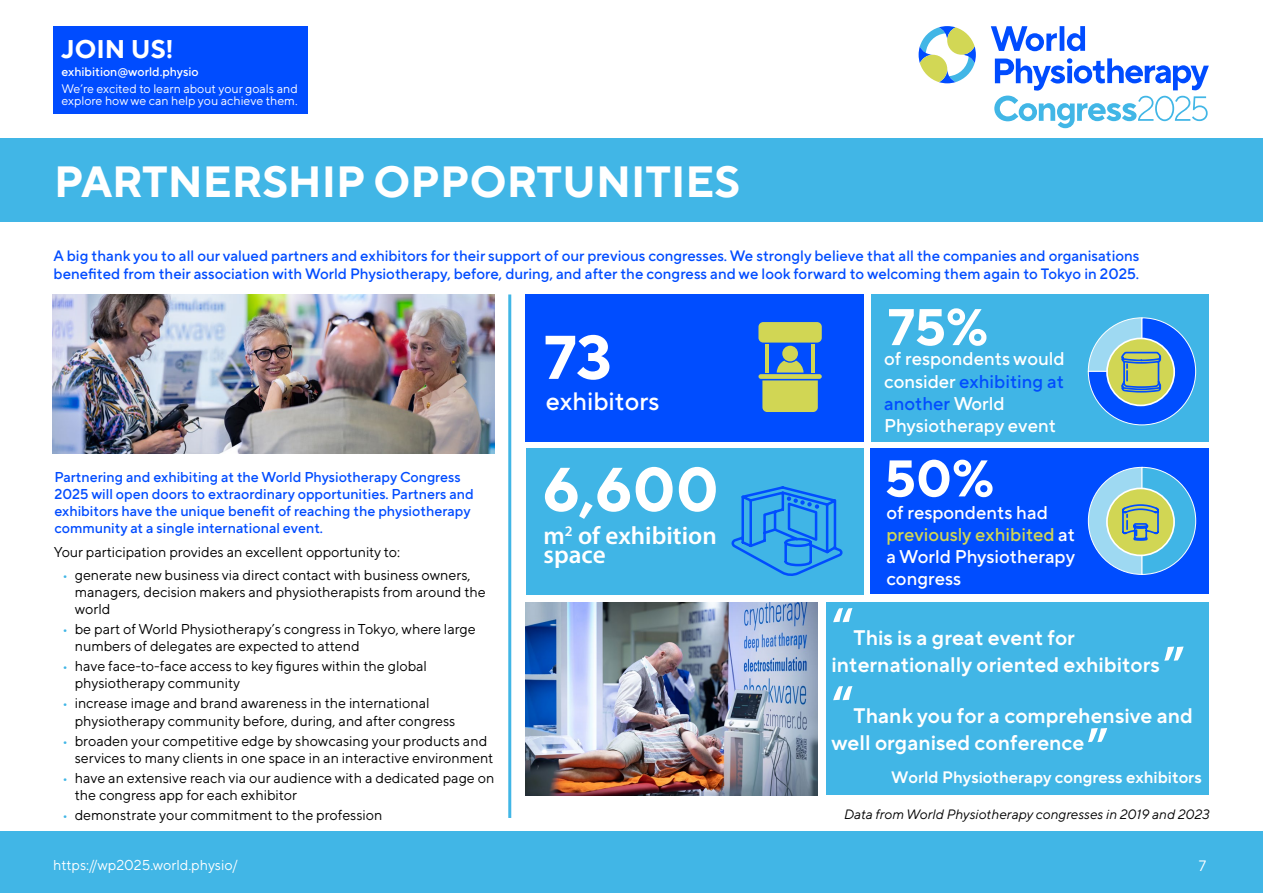
<style>
.page{position:relative;width:1263px;height:893px;background:#fff}
.page>*{position:absolute;margin:0;border:0;box-sizing:border-box;transform-origin:0 0}
.t1{font:700 61.5px "TT Norms Pro";color:#fff}
.t2{font:600 54px "Myriad Pro";color:#fff}
.t3{font:700 51.45px "TT Norms Pro";color:#fff}
.t4{font:700 43.5px "TT Norms Pro";color:#fff}
.t5{font:700 25.5px "TT Norms Pro";color:#fff}
.t6{font:600 25.05px/18.6px "Myriad Pro";color:#fff}
.t7{font:500 25.05px "TT Norms Pro";color:#fff}
.t8{font:600 21px/27px "TT Norms Pro";color:#fff}
.t9{font:500 18.45px/22px "TT Norms Pro";color:#fff}
.t10{font:600 16.5px "TT Norms Pro";color:#fff}
.t11{font:500 15px/18px "TT Norms Pro";color:#004cff}
.t12{font:15px "TT Norms Pro";color:#fff}
.t13{font:14.25px/17.1px "TT Norms Pro";color:#000}
.t14{font:500 14.25px/17.1px "TT Norms Pro";color:#004cff}
.t15{font:14.25px "TT Norms Pro";color:#fff}
.t16{font:italic 13.5px "TT Norms Pro";color:#000}
.t17{font:12.3px/12px "TT Norms Pro";color:#fff}
.t18{font:500 12.3px "TT Norms Pro";color:#fff}
.s1{color:#004dff}
.s2{color:#41b6e6}
.s3{color:#d1d654}
</style>
<div class="page">
<div style="left:0;top:831px;width:1263px;height:62px;background:#41b6e6"></div>
<div style="left:0;top:138px;width:1263px;height:83px;background:#41b6e6"></div>
<div style="left:53px;top:26px;width:254px;height:87px;background:#004cff"></div>
<svg style="left:991px;top:26px;width:66px;height:25px"></svg>
<div style="left:1059px;top:26px;width:5px;height:25px;background:#004cff"></div>
<svg style="left:1067px;top:26px;width:18px;height:25px"></svg>
<svg style="left:918px;top:26px;width:58px;height:57px"></svg>
<svg style="left:994px;top:58px;width:215px;height:70px"></svg>
<img style="left:526px;top:602px;width:291px;height:194px">
<div style="left:826px;top:602px;width:383px;height:193px;background:#41b6e6"></div>
<hr style="left:508px;top:294px;width:3px;height:524px;background:#41b6e6">
<img style="left:53px;top:294px;width:442px;height:160px">
<div style="left:526px;top:294px;width:338px;height:147px;background:#004dff"></div>
<div style="left:526px;top:448px;width:338px;height:146px;background:#40b5e6"></div>
<div style="left:758px;top:374px;width:64px;height:5px;background:#d1d654;border-radius:2px"></div>
<svg style="left:762px;top:380px;width:56px;height:32px"></svg>
<hr style="left:766px;top:344px;width:3px;height:29px;background:#d1d654">
<hr style="left:811px;top:344px;width:4px;height:29px;background:#d1d654">
<div style="left:758px;top:322px;width:64px;height:21px;background:#d1d654;border-radius:5px"></div>
<div style="left:782px;top:346px;width:16px;height:15px;background:#d1d654;border-radius:50%"></div>
<svg style="left:777px;top:361px;width:26px;height:12px"></svg>
<svg style="left:731px;top:486px;width:112px;height:90px"></svg>
<div style="left:871px;top:294px;width:338px;height:147px;background:#40b5e6"></div>
<div style="left:871px;top:448px;width:338px;height:146px;background:#004dff"></div>
<svg style="left:1087px;top:317px;width:109px;height:258px"></svg>
<h3 class="t5" style="left:61px;top:30px;width:114px">JOIN US!</h3>
<p class="t18" style="left:61px;top:63px;width:139px">exhibition@world.physio</p>
<p class="t17" style="left:61px;top:82px;width:238px">We’re excited to learn about your goals and explore how we can help you achieve them.</p>
<h3 class="t4" style="left:54px;top:150px;width:687px">PARTNERSHIP OPPORTUNITIES</h3>
<p class="t11" style="left:54px;top:245px;width:1087px">A big thank you to all our valued partners and exhibitors for their support of our previous congresses. We strongly believe that all the companies and organisations benefited from their association with World Physiotherapy, before, during, and after the congress and we look forward to welcoming them again to Tokyo in 2025.</p>
<h1 class="t1" style="left:544px;top:312px;width:69px">73</h1>
<h3 class="t7" style="left:546px;top:383px;width:115px">exhibitors</h3>
<h3 class="t3" style="left:888px;top:289px;width:102px">75%</h3>
<p class="t9" style="left:884px;top:347px;width:182px">of respondents would consider <span class="s1">exhibiting at another</span> World<br>Physiotherapy event</p>
<h3 class="t3" style="left:885px;top:440px;width:111px">50%</h3>
<h1 class="t1" style="left:542px;top:444px;width:178px">6,600</h1>
<h3 class="t6" style="left:544px;top:526px;width:175px">m<sup>2</sup> of exhibition space</h3>
<p class="t14" style="left:54px;top:467px;width:421px">Partnering and exhibiting at the World Physiotherapy Congress 2025 will open doors to extraordinary opportunities. Partners and exhibitors have the unique benefit of reaching the physiotherapy community at a single international event.</p>
<p class="t13" style="left:54px;top:543px;width:348px">Your participation provides an excellent opportunity to:</p>
<p class="t13" style="left:75px;top:565px;width:413px;text-indent:-13px"><span class="s2">•</span> generate new business via direct contact with business owners, managers, decision makers and physiotherapists from around the world</p>
<p class="t13" style="left:75px;top:619px;width:402px;text-indent:-13px"><span class="s2">•</span> be part of World Physiotherapy’s congress in Tokyo, where large numbers of delegates are expected to attend</p>
<p class="t13" style="left:75px;top:657px;width:354px;text-indent:-13px"><span class="s2">•</span> have face-to-face access to key figures within the global physiotherapy community</p>
<p class="t13" style="left:75px;top:694px;width:382px;text-indent:-13px"><span class="s2">•</span> increase image and brand awareness in the international physiotherapy community before, during, and after congress</p>
<p class="t13" style="left:75px;top:731px;width:420px;text-indent:-13px"><span class="s2">•</span> broaden your competitive edge by showcasing your products and services to many clients in one space in an interactive environment</p>
<p class="t13" style="left:75px;top:768px;width:421px;text-indent:-13px"><span class="s2">•</span> have an extensive reach via our audience with a dedicated page on the congress app for each exhibitor</p>
<p class="t13" style="left:62px;top:805px;width:322px"><span class="s2">•</span> demonstrate your commitment to the profession</p>
<p class="t16" style="left:843px;top:804px;width:367px">Data from World Physiotherapy congresses in 2019 and 2023</p>
<p class="t9" style="left:886px;top:500px;width:190px">of respondents had <span class="s3">previously exhibited</span> at a World Physiotherapy congress</p>
<h2 class="t2" style="left:831px;top:592px;width:24px">“</h2>
<h3 class="t8" style="left:831px;top:623px;width:330px;text-indent:22px">This is a great event for internationally oriented exhibitors</h3>
<h2 class="t2" style="left:831px;top:670px;width:24px">“</h2>
<h3 class="t8" style="left:831px;top:701px;width:363px;text-indent:22px">Thank you for a comprehensive and well organised conference</h3>
<p class="t10" style="left:891px;top:765px;width:312px">World Physiotherapy congress exhibitors</p>
<h2 class="t2" style="left:1163px;top:631px;width:24px">”</h2>
<h2 class="t2" style="left:1086px;top:712px;width:24px">”</h2>
<p class="t15" style="left:53px;top:855px;width:186px">https://wp2025.world.physio/</p>
<p class="t12" style="left:1199px;top:854px;width:9px">7</p>
</div>
